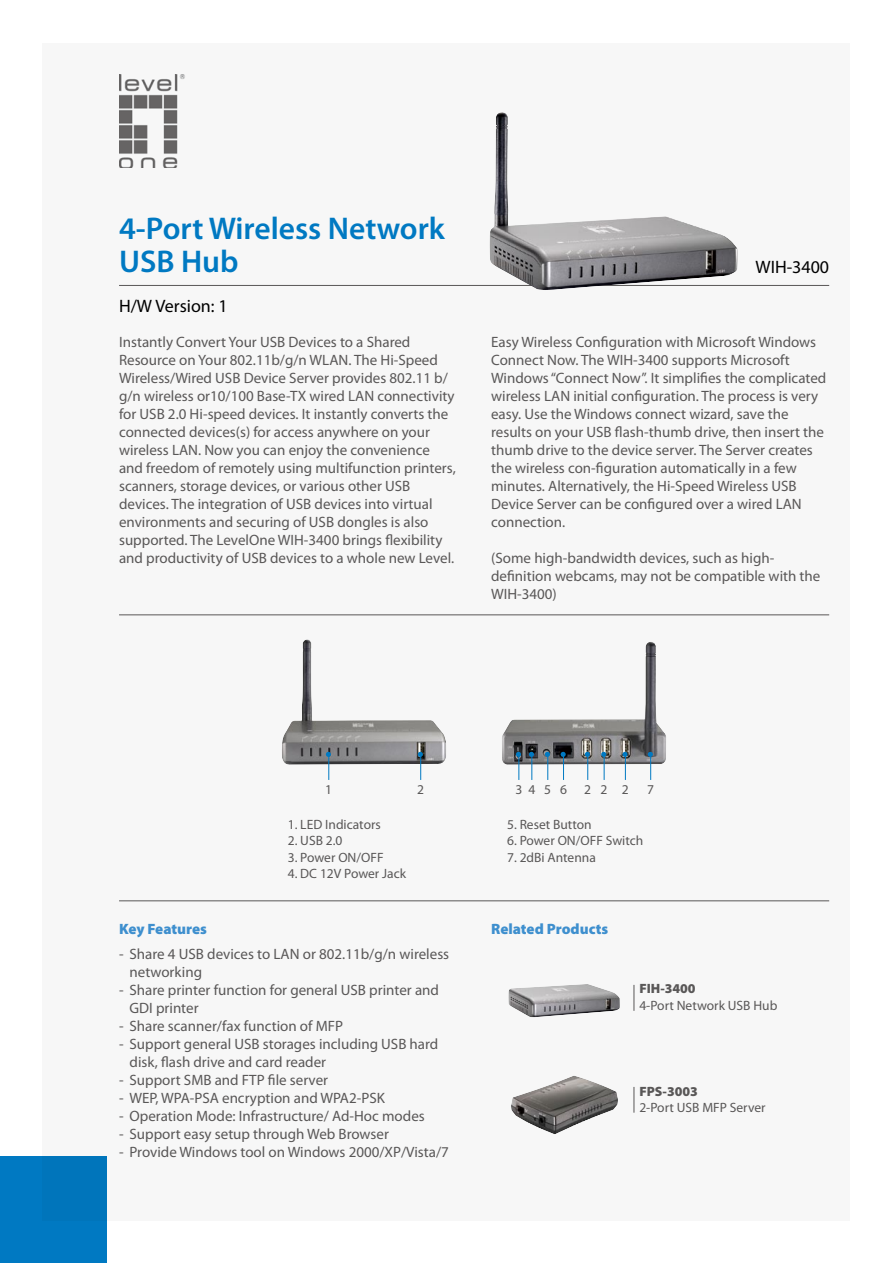
<style>
.page{position:relative;width:893px;height:1263px;background:#fff}
.page>*{position:absolute;margin:0;border:0;box-sizing:border-box;transform-origin:0 0}
.t1{font:600 31.5px/33px "Myriad Pro";color:#0079c2}
.t2{font:18px "Myriad Pro";color:#000}
.t3{font:15px/18px "Myriad Pro";color:#595757}
.t4{font:900 15px "Myriad Pro";color:#3e8fce}
.t5{font:13.5px "Myriad Pro";color:#595757}
.t6{font:900 13.5px "Myriad Pro";color:#595757}
</style>
<div class="page">
<div style="left:43px;top:43px;width:807px;height:1177px;background:#f7f7f7"></div>
<div style="left:0;top:1157px;width:106px;height:106px;background:#0079c2"></div>
<img style="left:119px;top:74px;width:66px;height:94px">
<hr style="left:119px;top:285px;width:710px;height:1px;background:#595757">
<img style="left:282px;top:639px;width:164px;height:126px">
<img style="left:502px;top:642px;width:164px;height:123px">
<hr style="left:119px;top:614px;width:710px;height:1px;background:#595757">
<hr style="left:119px;top:900px;width:710px;height:1px;background:#595757">
<svg style="left:634px;top:1087px;width:1px;height:26px"></svg>
<svg style="left:326px;top:752px;width:5px;height:28px"></svg>
<svg style="left:634px;top:985px;width:1px;height:26px"></svg>
<img style="left:511px;top:1076px;width:107px;height:58px">
<img style="left:489px;top:112px;width:249px;height:178px">
<img style="left:508px;top:984px;width:112px;height:33px">
<svg style="left:418px;top:752px;width:5px;height:28px"></svg>
<svg style="left:516px;top:752px;width:5px;height:28px"></svg>
<svg style="left:529px;top:752px;width:5px;height:28px"></svg>
<svg style="left:545px;top:752px;width:5px;height:28px"></svg>
<svg style="left:561px;top:752px;width:5px;height:28px"></svg>
<svg style="left:585px;top:752px;width:5px;height:28px"></svg>
<svg style="left:601px;top:752px;width:5px;height:28px"></svg>
<svg style="left:622px;top:752px;width:6px;height:28px"></svg>
<svg style="left:648px;top:752px;width:5px;height:28px"></svg>
<h1 class="t1" style="left:119px;top:211px;width:327px">4-Port Wireless Network<br>USB Hub</h1>
<p class="t2" style="left:119px;top:295px;width:110px">H/W Version: 1</p>
<p class="t2" style="left:755px;top:256px;width:75px">WIH-3400</p>
<p class="t3" style="left:119px;top:332px;width:338px">Instantly Convert Your USB Devices to a Shared Resource on Your 802.11b/g/n WLAN. The Hi-Speed Wireless/Wired USB Device Server provides 802.11 b/ g/n wireless or10/100 Base-TX wired LAN connectivity for USB 2.0 Hi-speed devices. It instantly converts the connected devices(s) for access anywhere on your wireless LAN. Now you can enjoy the convenience and freedom of remotely using multifunction printers, scanners, storage devices, or various other USB devices. The integration of USB devices into virtual environments and securing of USB dongles is also supported. The LevelOne WIH-3400 brings flexibility and productivity of USB devices to a whole new Level.</p>
<p class="t3" style="left:491px;top:332px;width:337px">Easy Wireless Configuration with Microsoft Windows Connect Now. The WIH-3400 supports Microsoft Windows “Connect Now”. It simplifies the complicated wireless LAN initial configuration. The process is very easy. Use the Windows connect wizard, save the results on your USB flash-thumb drive, then insert the thumb drive to the device server. The Server creates the wireless con-figuration automatically in a few minutes. Alternatively, the Hi-Speed Wireless USB Device Server can be configured over a wired LAN connection.</p>
<p class="t3" style="left:491px;top:548px;width:331px">(Some high-bandwidth devices, such as high&shy;definition webcams, may not be compatible with the<br>WIH-3400)</p>
<p class="t5" style="left:325px;top:781px;width:8px">1</p>
<p class="t5" style="left:288px;top:816px;width:95px">1. LED Indicators</p>
<p class="t5" style="left:288px;top:833px;width:56px">2. USB 2.0</p>
<p class="t5" style="left:288px;top:849px;width:97px">3. Power ON/OFF</p>
<p class="t5" style="left:288px;top:865px;width:120px">4. DC 12V Power Jack</p>
<p class="t5" style="left:417px;top:781px;width:8px">2</p>
<p class="t5" style="left:515px;top:781px;width:53px">3456</p>
<p class="t5" style="left:584px;top:781px;width:46px">22 2</p>
<p class="t5" style="left:647px;top:781px;width:8px">7</p>
<p class="t5" style="left:507px;top:816px;width:86px">5. Reset Button</p>
<p class="t5" style="left:507px;top:833px;width:138px">6. Power ON/OFF Switch</p>
<p class="t5" style="left:507px;top:849px;width:90px">7. 2dBi Antenna</p>
<p class="t4" style="left:119px;top:919px;width:89px">Key Features</p>
<p class="t3" style="left:130px;top:944px;width:321px;text-indent:-10px">- Share 4 USB devices to LAN or 802.11b/g/n wireless networking</p>
<p class="t3" style="left:130px;top:980px;width:311px;text-indent:-10px">- Share printer function for general USB printer and<br>GDI printer</p>
<p class="t3" style="left:119px;top:1016px;width:225px">- Share scanner/fax function of MFP</p>
<p class="t3" style="left:130px;top:1034px;width:310px;text-indent:-10px">- Support general USB storages including USB hard disk, flash drive and card reader</p>
<p class="t3" style="left:119px;top:1070px;width:211px">- Support SMB and FTP file server</p>
<p class="t3" style="left:119px;top:1088px;width:267px">- WEP, WPA-PSA encryption and WPA2-PSK</p>
<p class="t3" style="left:119px;top:1106px;width:307px">- Operation Mode: Infrastructure/ Ad-Hoc modes</p>
<p class="t3" style="left:119px;top:1124px;width:271px">- Support easy setup through Web Browser</p>
<p class="t3" style="left:119px;top:1142px;width:331px">- Provide Windows tool on Windows 2000/XP/Vista/7</p>
<p class="t4" style="left:491px;top:919px;width:119px">Related Products</p>
<p class="t6" style="left:639px;top:980px;width:58px">FIH-3400</p>
<p class="t5" style="left:639px;top:997px;width:139px">4-Port Network USB Hub</p>
<p class="t6" style="left:639px;top:1082px;width:60px">FPS-3003</p>
<p class="t5" style="left:639px;top:1099px;width:128px">2-Port USB MFP Server</p>
</div>
